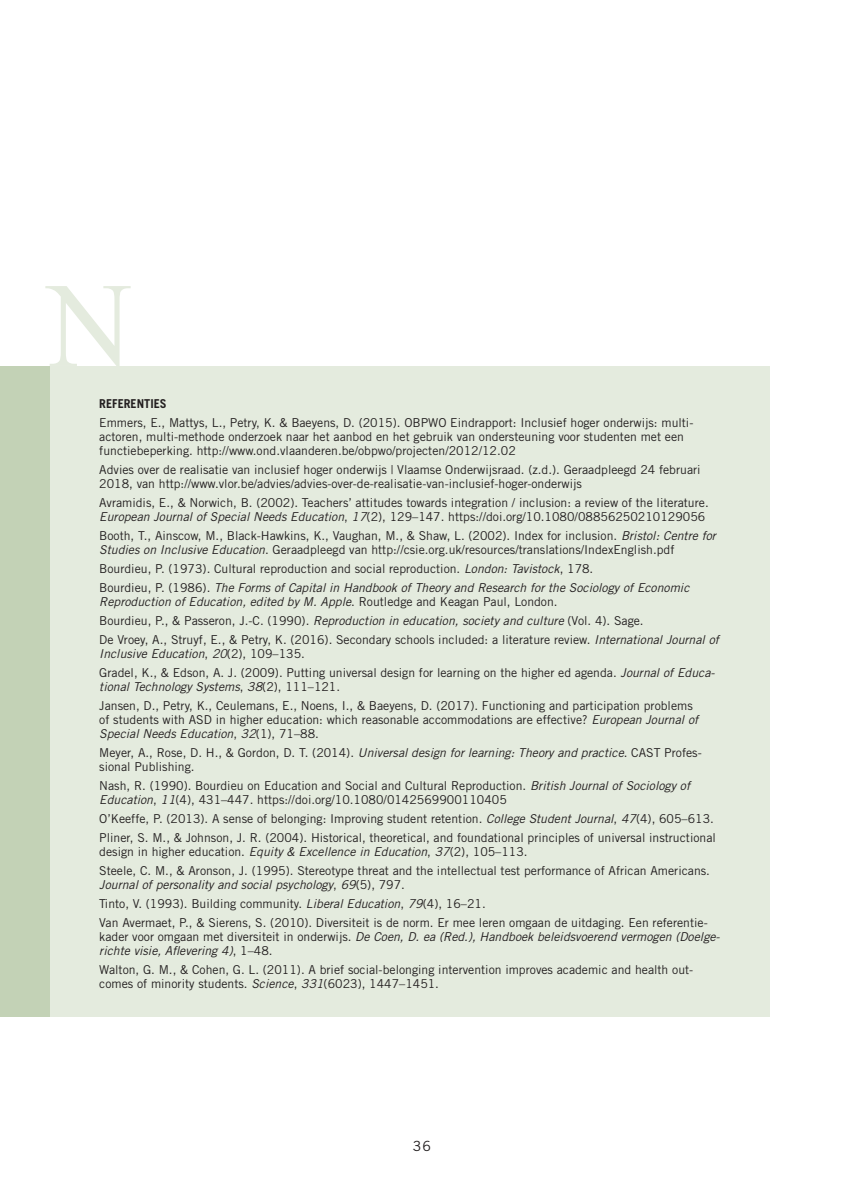
<style>
.page{position:relative;width:844px;height:1191px;background:#fff}
.page>*{position:absolute;margin:0;border:0;box-sizing:border-box;transform-origin:0 0}
.t1{font:120.58px "Times New Roman";color:#e4ebde}
.t2{font:14px "Trade Gothic LT Std";color:#231f20}
.t3{font:12.25px/14px "Trade Gothic LT Std";color:#231f20}
.t4{font:italic 12.25px/18.9px "Trade Gothic LT Std";color:#231f20}
.t5{font:700 12.25px "Trade Gothic LT Std";color:#231f20}
.s1{font-style:italic}
.s2{font-style:normal}
</style>
<div class="page">
<div style="left:50px;top:366px;width:719px;height:650px;background:#e4ebde"></div>
<div style="left:0;top:366px;width:50px;height:650px;background:#c3d2b6"></div>
<h1 class="t1" style="left:47px;top:244px;width:87px">N</h1>
<p class="t5" style="left:99px;top:396px;width:7px">REFE</p>
<p class="t5" style="left:124px;top:396px;width:44px">RENTIES</p>
<p class="t3" style="left:99px;top:415px;width:595px">Emmers, E., Mattys, L., Petry, K. &amp; Baeyens, D. (2015). OBPWO Eindrapport: Inclusief hoger onderwijs: multi&shy;actoren, multi-methode onderzoek naar het aanbod en het gebruik van ondersteuning voor studenten met een functiebeperking. http://www.ond.vlaanderen.be/obpwo/projecten/2012/12.02</p>
<p class="t3" style="left:99px;top:462px;width:602px">Advies over de realisatie van inclusief hoger onderwijs | Vlaamse Onderwijsraad. (z.d.). Geraadpleegd 24 februari<br>2018, van http://www.vlor.be/advies/advies-over-de-realisatie-van-inclusief-hoger-onderwijs</p>
<p class="t3" style="left:99px;top:495px;width:610px">Avramidis, E., &amp; Norwich, B. (2002). Teachers’ attitudes towards integration / inclusion: a review of the literature.<br><span class="s1">European Journal of Special Needs Education</span>, <span class="s1">17</span>(2), 129–147. https://doi.org/10.1080/08856250210129056</p>
<p class="t3" style="left:99px;top:528px;width:618px">Booth, T., Ainscow, M., Black-Hawkins, K., Vaughan, M., &amp; Shaw, L. (2002). Index for inclusion. <span class="s1">Bristol: Centre for<br>Studies on Inclusive Education</span>. Geraadpleegd van http://csie.org.uk/resources/translations/IndexEnglish.pdf</p>
<p class="t4" style="left:99px;top:559px;width:591px"><span class="s2">Bourdieu, P. (1973). Cultural reproduction and social reproduction.</span> London: Tavistock<span class="s2">, 178.<br>Bourdieu, P. (1986).</span> The Forms of Capital in Handbook of Theory and Research for the Sociology of Economic</p>
<p class="t3" style="left:99px;top:592px;width:621px;line-height:18.9px"><span class="s1">Reproduction of Education, edited by M. Apple</span>. Routledge and Keagan Paul, London.<br>Bourdieu, P., &amp; Passeron, J.-C. (1990). <span class="s1">Reproduction in education, society and culture</span> (Vol. 4). Sage.<br>De Vroey, A., Struyf, E., &amp; Petry, K. (2016). Secondary schools included: a literature review. <span class="s1">International Journal of</span></p>
<p class="t3" style="left:99px;top:644px;width:617px;line-height:18.9px"><span class="s1">Inclusive Education</span>, <span class="s1">20</span>(2), 109–135.<br>Gradel, K., &amp; Edson, A. J. (2009). Putting universal design for learning on the higher ed agenda. <span class="s1">Journal of Educa-</span></p>
<p class="t3" style="left:99px;top:677px;width:595px;line-height:18.9px"><span class="s1">tional Technology Systems</span>, <span class="s1">38</span>(2), 111–121.<br>Jansen, D., Petry, K., Ceulemans, E., Noens, I., &amp; Baeyens, D. (2017). Functioning and participation problems</p>
<p class="t3" style="left:99px;top:712px;width:600px">of students with ASD in higher education: which reasonable accommodations are effective? <span class="s1">European Journal of<br>Special Needs Education</span>, <span class="s1">32</span>(1), 71–88.</p>
<p class="t3" style="left:99px;top:745px;width:603px">Meyer, A., Rose, D. H., &amp; Gordon, D. T. (2014). <span class="s1">Universal design for learning: Theory and practice</span>. CAST Profes&shy;sional Publishing.</p>
<p class="t3" style="left:99px;top:778px;width:592px">Nash, R. (1990). Bourdieu on Education and Social and Cultural Reproduction. <span class="s1">British Journal of Sociology of<br>Education</span>, <span class="s1">11</span>(4), 431–447. https://doi.org/10.1080/0142569900110405</p>
<p class="t3" style="left:99px;top:809px;width:618px;line-height:18.9px">O’Keeffe, P. (2013). A sense of belonging: Improving student retention. <span class="s1">College Student Journal</span>, <span class="s1">47</span>(4), 605–613.<br>Pliner, S. M., &amp; Johnson, J. R. (2004). Historical, theoretical, and foundational principles of universal instructional</p>
<p class="t3" style="left:99px;top:841px;width:612px;line-height:18.9px">design in higher education. <span class="s1">Equity &amp; Excellence in Education</span>, <span class="s1">37</span>(2), 105–113.<br>Steele, C. M., &amp; Aronson, J. (1995). Stereotype threat and the intellectual test performance of African Americans.</p>
<p class="t3" style="left:99px;top:874px;width:610px;line-height:18.9px"><span class="s1">Journal of personality and social psychology</span>, <span class="s1">69</span>(5), 797.<br>Tinto, V. (1993). Building community. <span class="s1">Liberal Education</span>, <span class="s1">79</span>(4), 16–21.<br>Van Avermaet, P., &amp; Sierens, S. (2010). Diversiteit is de norm. Er mee leren omgaan de uitdaging. Een referentie-</p>
<p class="t4" style="left:99px;top:929px;width:622px;line-height:14px"><span class="s2">kader voor omgaan met diversiteit in onderwijs.</span> De Coen, D. ea (Red.), Handboek beleidsvoerend vermogen (Doelge&shy;richte visie, Aflevering 4)<span class="s2">, 1–48.</span></p>
<p class="t3" style="left:99px;top:962px;width:595px">Walton, G. M., &amp; Cohen, G. L. (2011). A brief social-belonging intervention improves academic and health out&shy;comes of minority students. <span class="s1">Science</span>, <span class="s1">331</span>(6023), 1447–1451.</p>
<p class="t2" style="left:413px;top:1138px;width:20px">36</p>
</div>
